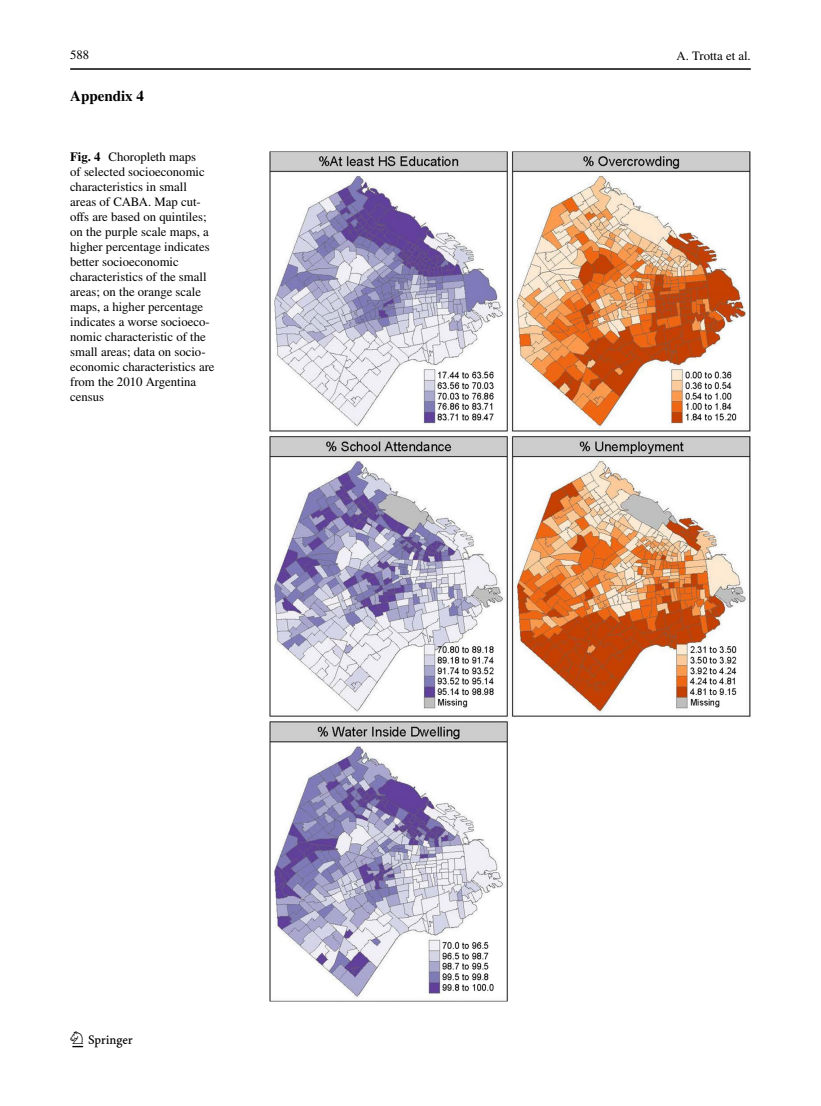
<style>
.page{position:relative;width:821px;height:1106px;background:#fff}
.page>*{position:absolute;margin:0;border:0;box-sizing:border-box;transform-origin:0 0}
.t1{font:22.5px "Springnew Regular 2";color:#000}
.t2{font:700 15px "STIX";color:#000}
.t3{font:12.75px/15px "STIX";color:#000}
.s1{font-weight:700}
</style>
<div class="page">
<hr style="left:70px;top:68px;width:680px;height:2px;background:#000">
<img style="left:269px;top:151px;width:481px;height:850px">
<p class="t3" style="left:70px;top:48px;width:21px">588</p>
<p class="t3" style="left:676px;top:49px;width:76px">A. Trotta et al.</p>
<p class="t2" style="left:70px;top:87px;width:75px">Appendix 4</p>
<p class="t3" style="left:70px;top:150px;width:146px"><span class="s1">Fig. 4</span> Choropleth maps<br>of selected socioeconomic characteristics in small areas of CABA. Map cut&shy;offs are based on quintiles; on the purple scale maps, a higher percentage indicates better socioeconomic characteristics of the small areas; on the orange scale maps, a higher percentage indicates a worse socioeco&shy;nomic characteristic of the small areas; data on socio&shy;economic characteristics are from the 2010 Argentina census</p>
<h1 class="t1" style="left:72px;top:1031px;width:62px">1 3</h1>
</div>
